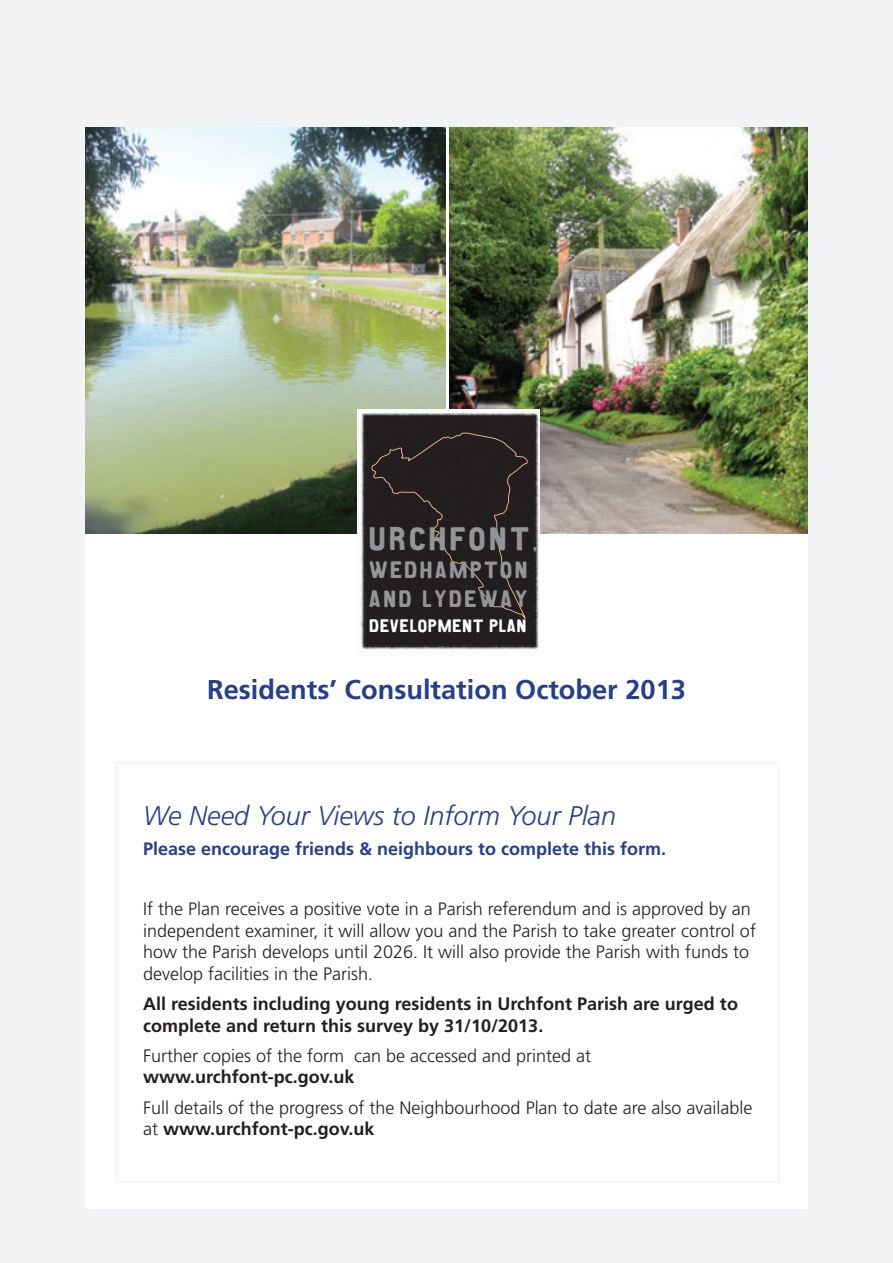
<style>
.page{position:relative;width:893px;height:1263px;background:#f2f3f4}
.page>*{position:absolute;margin:0;border:0;box-sizing:border-box;transform-origin:0 0}
.t1{font:33px "CA Aires";color:#939598}
.Headings_A{font:700 27.15px "Frutiger";color:#253f8e}
.t2{font:italic 300 27px "Frutiger";color:#253f8e}
.t3{font:23.85px/28.7px "CA Aires";color:#939598}
.t4{font:18.15px "CA Aires";letter-spacing:-.05em;color:#fff}
.Text{font:300 18px/21.6px "Frutiger";color:#231f20}
.Text-2{font:700 18px/21.6px "Frutiger";color:#231f20}
.Headings_A-2{font:700 18px "Frutiger";color:#253f8e}
.s1{font-size:22.05px}
.s2{font-weight:700}
</style>
<div class="page">
<div style="left:85px;top:128px;width:723px;height:1081px;background:#fff"></div>
<img style="left:85px;top:128px;width:360px;height:406px">
<img style="left:449px;top:128px;width:359px;height:406px">
<img style="left:357px;top:409px;width:182px;height:241px">
<div style="left:372px;top:433px;width:156px;height:186px;background:#221e1f"></div>
<div style="left:116px;top:762px;width:664px;height:421px;border:2px solid #f2f3f4"></div>
<p class="t1" style="left:370px;top:522px;width:172px">URCHFONT<span class="s1">,</span></p>
<p class="t3" style="left:370px;top:555px;width:162px">WEDHAMPTON<br>AND LYDEWAY</p>
<p class="t4" style="left:370px;top:617px;width:161px">DEVELOPMENT PLAN</p>
<p class="Headings_A" style="left:207px;top:674px;width:480px">Residents’ Consultation October 2013</p>
<p class="t2" style="left:143px;top:800px;width:474px">We Need Your Views to Inform Your Plan</p>
<p class="Headings_A-2" style="left:143px;top:838px;width:525px">Please encourage friends &amp; neighbours to complete this form.</p>
<p class="Text" style="left:143px;top:898px;width:614px">If the Plan receives a positive vote in a Parish referendum and is approved by an independent examiner, it will allow you and the Parish to take greater control of how the Parish develops until 2026. It will also provide the Parish with funds to develop facilities in the Parish.</p>
<p class="Text-2" style="left:143px;top:993px;width:596px">All residents including young residents in Urchfont Parish are urged to complete and return this survey by 31/10/2013.</p>
<p class="Text" style="left:143px;top:1045px;width:450px">Further copies of the form can be accessed and printed at <span class="s2">www.urchfont-pc.gov.uk</span></p>
<p class="Text" style="left:143px;top:1096px;width:611px">Full details of the progress of the Neighbourhood Plan to date are also available at <span class="s2">www.urchfont-pc.gov.uk</span></p>
</div>
